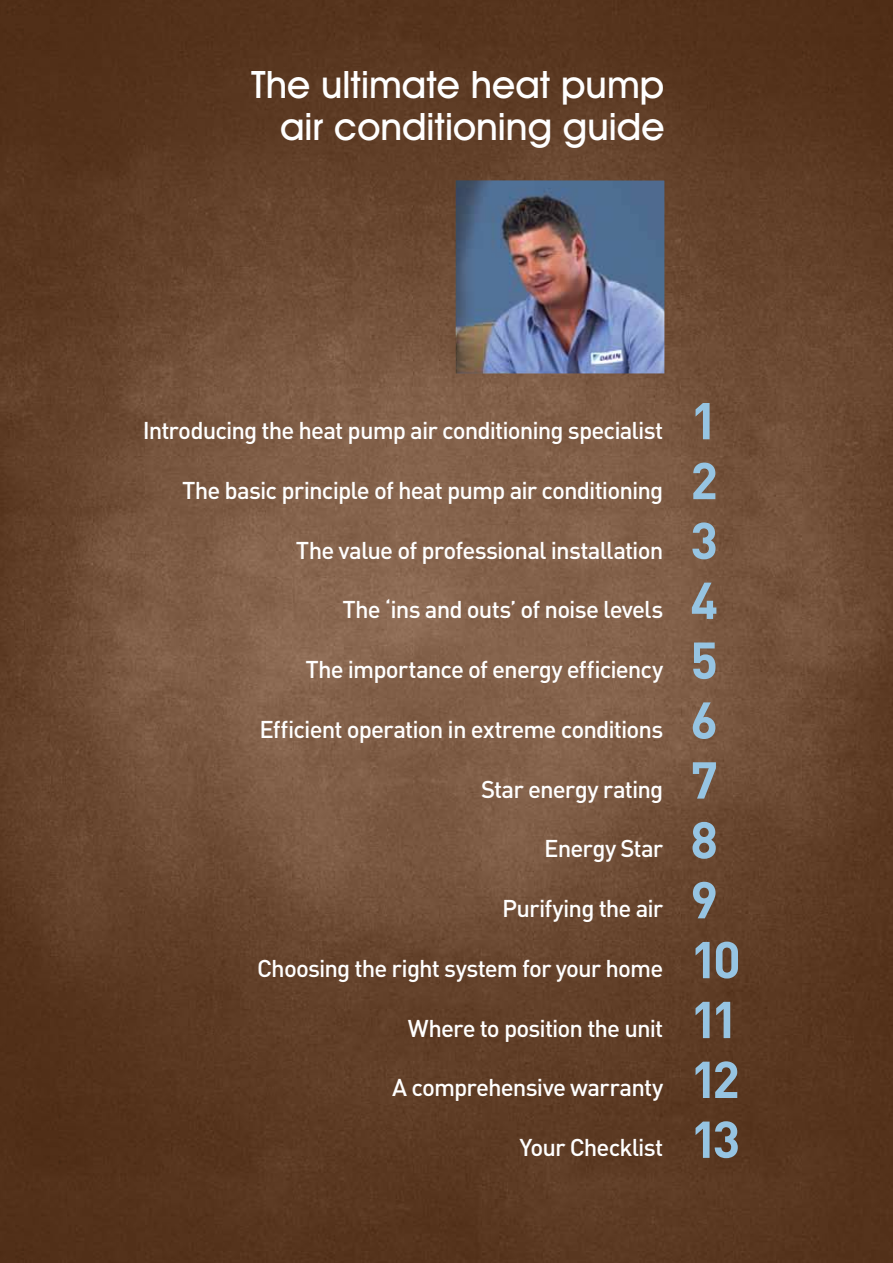
<style>
.page{position:relative;width:893px;height:1263px;background:#fff}
.page>*{position:absolute;margin:0;border:0;box-sizing:border-box;transform-origin:0 0}
.t1{font:700 51px/59.8px "DIN";letter-spacing:-.11em;color:#96c4e2}
.t2{font:500 37.95px/41.8px "Avant Garde IT Cby BT";color:#fff;text-align:right}
.t3{font:500 24px "DIN";letter-spacing:-.04em;color:#fff}
</style>
<div class="page">
<img style="left:0;top:0;width:893px;height:1263px">
<img style="left:456px;top:180px;width:208px;height:193px">
<h2 class="t2" style="left:251px;top:63px;width:415px">The ultimate heat pump air conditioning guide</h2>
<p class="t3" style="left:143px;top:415px;width:522px">Introducing the heat pump air conditioning specialist</p>
<p class="t3" style="left:182px;top:475px;width:483px">The basic principle of heat pump air conditioning</p>
<p class="t3" style="left:296px;top:535px;width:369px">The value of professional installation</p>
<p class="t3" style="left:342px;top:594px;width:322px">The ‘ins and outs’ of noise levels</p>
<p class="t3" style="left:305px;top:654px;width:359px">The importance of energy efficiency</p>
<p class="t3" style="left:259px;top:714px;width:405px">Efficient operation in extreme conditions</p>
<p class="t3" style="left:481px;top:774px;width:184px">Star energy rating</p>
<p class="t3" style="left:544px;top:833px;width:121px">Energy Star</p>
<p class="t3" style="left:502px;top:893px;width:163px">Purifying the air</p>
<p class="t3" style="left:257px;top:953px;width:408px">Choosing the right system for your home</p>
<p class="t3" style="left:408px;top:1013px;width:257px">Where to position the unit</p>
<p class="t3" style="left:392px;top:1072px;width:273px">A comprehensive warranty</p>
<p class="t3" style="left:519px;top:1132px;width:145px">Your Checklist</p>
<h1 class="t1" style="left:690px;top:389px;width:52px">1<br>2<br>3<br>4<br>5<br>6<br>7<br>8<br>9<br>10<br>11<br>12<br>13</h1>
</div>
